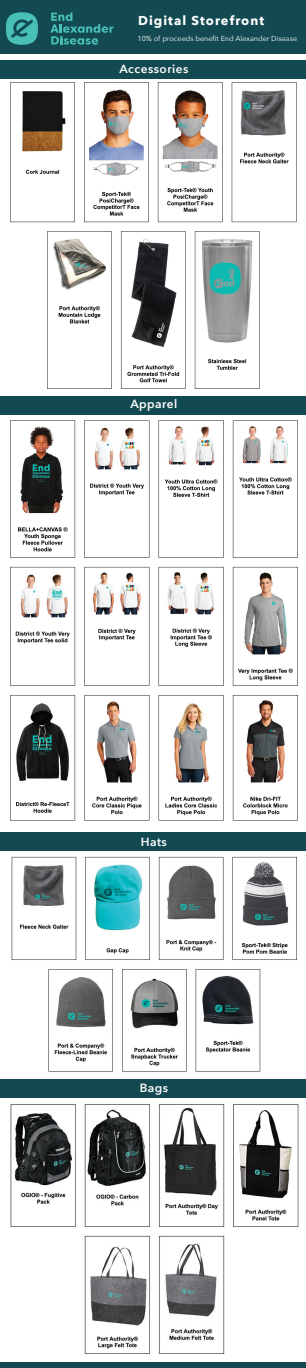
<style>
.page{position:relative;width:306px;height:1368px;background:#fff}
.page>*{position:absolute;margin:0;border:0;box-sizing:border-box;transform-origin:0 0}
.t1{font:700 12.9px "Avenir Next";letter-spacing:.08em;color:#fff}
.t2{font:600 11.9px "Avenir Next";letter-spacing:.04em;color:#fff}
.t3{font:7.25px "Avenir Next";color:#fff}
</style>
<div class="page">
<div style="left:0;top:0;width:306px;height:54px;background:#134951"></div>
<svg style="left:50px;top:12px;width:64px;height:33px"></svg>
<div style="left:6px;top:12px;width:32px;height:33px;background:#48c0b6;border-radius:50%"></div>
<svg style="left:11px;top:19px;width:22px;height:19px"></svg>
<img style="left:5px;top:78px;width:299px;height:311px">
<img style="left:5px;top:414px;width:297px;height:407px">
<img style="left:11px;top:856px;width:286px;height:216px">
<div style="left:0;top:60px;width:306px;height:18px;background:#134951"></div>
<div style="left:0;top:396px;width:306px;height:18px;background:#134951"></div>
<div style="left:0;top:833px;width:306px;height:18px;background:#134951"></div>
<div style="left:0;top:1080px;width:306px;height:18px;background:#134951"></div>
<div style="left:0;top:1362px;width:306px;height:6px;background:#134951"></div>
<img style="left:10px;top:1104px;width:289px;height:250px">
<h1 class="t1" style="left:138px;top:10px;width:128px">Digital Storefront</h1>
<p class="t3" style="left:138px;top:32px;width:161px">10% of proceeds benefit End Alexander Disease</p>
<h2 class="t2" style="left:119px;top:59px;width:70px">Accessories</h2>
<h2 class="t2" style="left:130px;top:393px;width:48px">Apparel</h2>
<h2 class="t2" style="left:141px;top:831px;width:27px">Hats</h2>
<h2 class="t2" style="left:140px;top:1078px;width:30px">Bags</h2>
</div>
